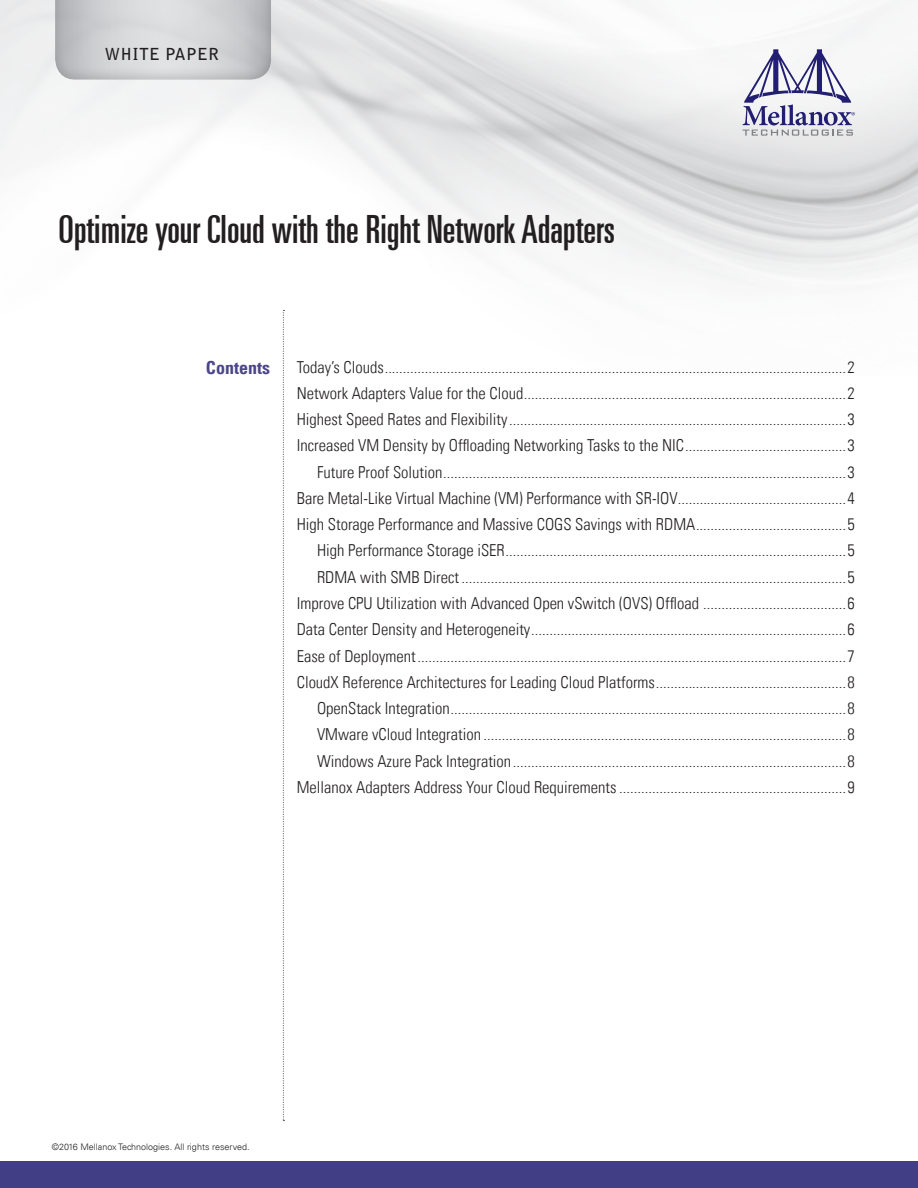
<style>
.page{position:relative;width:918px;height:1188px;background:#fff}
.page>*{position:absolute;margin:0;border:0;box-sizing:border-box;transform-origin:0 0}
.t1{font:ultra-condensed 39px "Univers LT";color:#231f20}
.t2{font:700 condensed 18px "Univers LT";color:#4b4689}
.t3{font:300 condensed 16.5px/26.2px "Univers LT";color:#231f20;text-align:right}
.t4{font:700 16.5px "Bell Gothic Std";letter-spacing:.02em;color:#231f20}
.t5{font:300 9px "Univers LT";color:#231f20}
</style>
<div class="page">
<svg style="left:742px;top:49px;width:113px;height:87px"></svg>
<div style="left:54px;top:0;width:219px;height:81px;background:#231f20;opacity:.25"></div>
<svg style="left:283px;top:310px;width:1px;height:811px"></svg>
<div style="left:0;top:1162px;width:918px;height:26px;background:#413e85"></div>
<p class="t4" style="left:105px;top:44px;width:116px">WHITE PAPER</p>
<h1 class="t1" style="left:59px;top:207px;width:558px">Optimize your Cloud with the Right Network Adapters</h1>
<p class="t2" style="left:206px;top:356px;width:66px">Contents</p>
<p class="t3" style="left:297px;top:354px;width:559px">Today’s Clouds..............................................................................................................................2<br>Network Adapters Value for the Cloud........................................................................................2<br>Highest Speed Rates and Flexibility............................................................................................3<br>Increased VM Density by Offloading Networking Tasks to the NIC............................................3<br>Future Proof Solution..............................................................................................................3<br>Bare Metal-Like Virtual Machine (VM) Performance with SR-IOV..............................................4<br>High Storage Performance and Massive COGS Savings with RDMA.........................................5<br>High Performance Storage iSER.............................................................................................5<br>RDMA with SMB Direct .........................................................................................................5<br>Improve CPU Utilization with Advanced Open vSwitch (OVS) Offload .......................................6<br>Data Center Density and Heterogeneity......................................................................................6<br>Ease of Deployment.....................................................................................................................7<br>CloudX Reference Architectures for Leading Cloud Platforms....................................................8<br>OpenStack Integration............................................................................................................8<br>VMware vCloud Integration ...................................................................................................8<br>Windows Azure Pack Integration...........................................................................................8<br>Mellanox Adapters Address Your Cloud Requirements..............................................................9</p>
<p class="t5" style="left:52px;top:1142px;width:199px">©2016 Mellanox Technologies. All rights reserved.</p>
</div>
